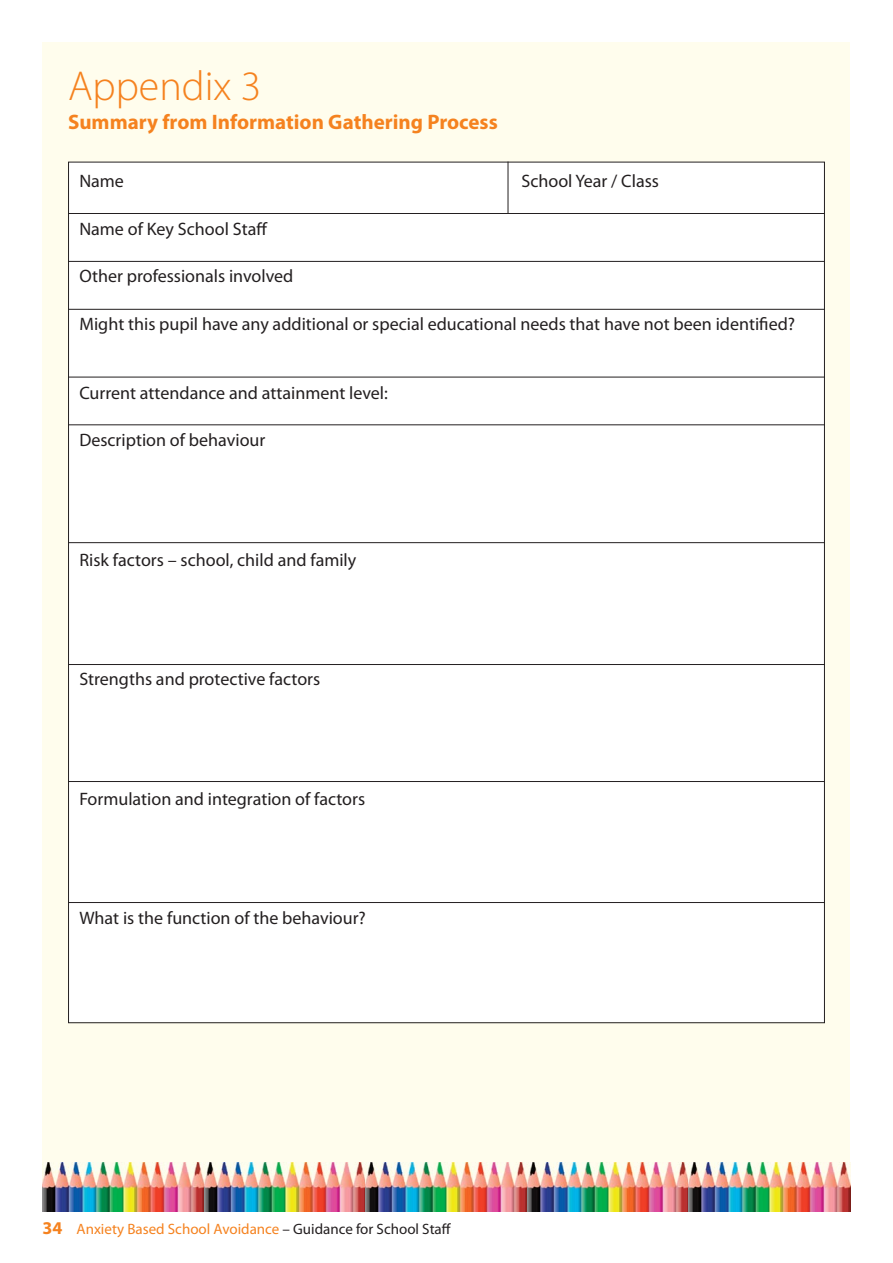
<style>
.page{position:relative;width:893px;height:1263px;background:#fff}
.page>*{position:absolute;margin:0;border:0;box-sizing:border-box;transform-origin:0 0}
.t1{font:300 42px "Myriad Pro";color:#f5821f}
.t2{font:700 21px "Myriad Pro";color:#f5821f}
.t3{font:18px "Myriad Pro";color:#231f20}
.t4{font:15px "Myriad Pro";color:#f5821f}
.s1{font-weight:700;font-size:18px}
.s2{color:#231f20}
</style>
<div class="page">
<div style="left:43px;top:43px;width:807px;height:1169px;background:#fffded"></div>
<img style="left:43px;top:1162px;width:807px;height:50px">
<div style="left:69px;top:163px;width:755px;height:859px;background:#fff"></div>
<hr style="left:68px;top:213px;width:757px;height:1px;background:#231f20">
<hr style="left:507px;top:162px;width:1px;height:51px;background:#231f20">
<hr style="left:68px;top:261px;width:757px;height:1px;background:#231f20">
<hr style="left:68px;top:309px;width:757px;height:1px;background:#231f20">
<hr style="left:68px;top:377px;width:757px;height:1px;background:#231f20">
<hr style="left:68px;top:424px;width:757px;height:1px;background:#231f20">
<hr style="left:68px;top:542px;width:757px;height:1px;background:#231f20">
<hr style="left:68px;top:664px;width:757px;height:1px;background:#231f20">
<hr style="left:68px;top:902px;width:757px;height:1px;background:#231f20">
<hr style="left:68px;top:781px;width:757px;height:1px;background:#231f20">
<h1 class="t1" style="left:68px;top:70px;width:195px">Appendix 3</h1>
<p class="t2" style="left:68px;top:114px;width:431px">Summary from Information Gathering Process</p>
<p class="t3" style="left:79px;top:174px;width:46px">Name</p>
<p class="t3" style="left:521px;top:174px;width:139px">School Year / Class</p>
<p class="t3" style="left:79px;top:222px;width:190px">Name of Key School Staff</p>
<p class="t3" style="left:79px;top:269px;width:215px">Other professionals involved</p>
<p class="t3" style="left:79px;top:317px;width:717px">Might this pupil have any additional or special educational needs that have not been identified?</p>
<p class="t3" style="left:79px;top:386px;width:310px">Current attendance and attainment level:</p>
<p class="t3" style="left:79px;top:434px;width:188px">Description of behaviour</p>
<p class="t3" style="left:79px;top:553px;width:278px">Risk factors – school, child and family</p>
<p class="t3" style="left:79px;top:672px;width:242px">Strengths and protective factors</p>
<p class="t3" style="left:79px;top:792px;width:287px">Formulation and integration of factors</p>
<p class="t3" style="left:79px;top:911px;width:288px">What is the function of the behaviour?</p>
<p class="t4" style="left:43px;top:1224px;width:410px"><span class="s1">34</span> Anxiety Based School Avoidance <span class="s2">– Guidance for School Staff</span></p>
</div>
